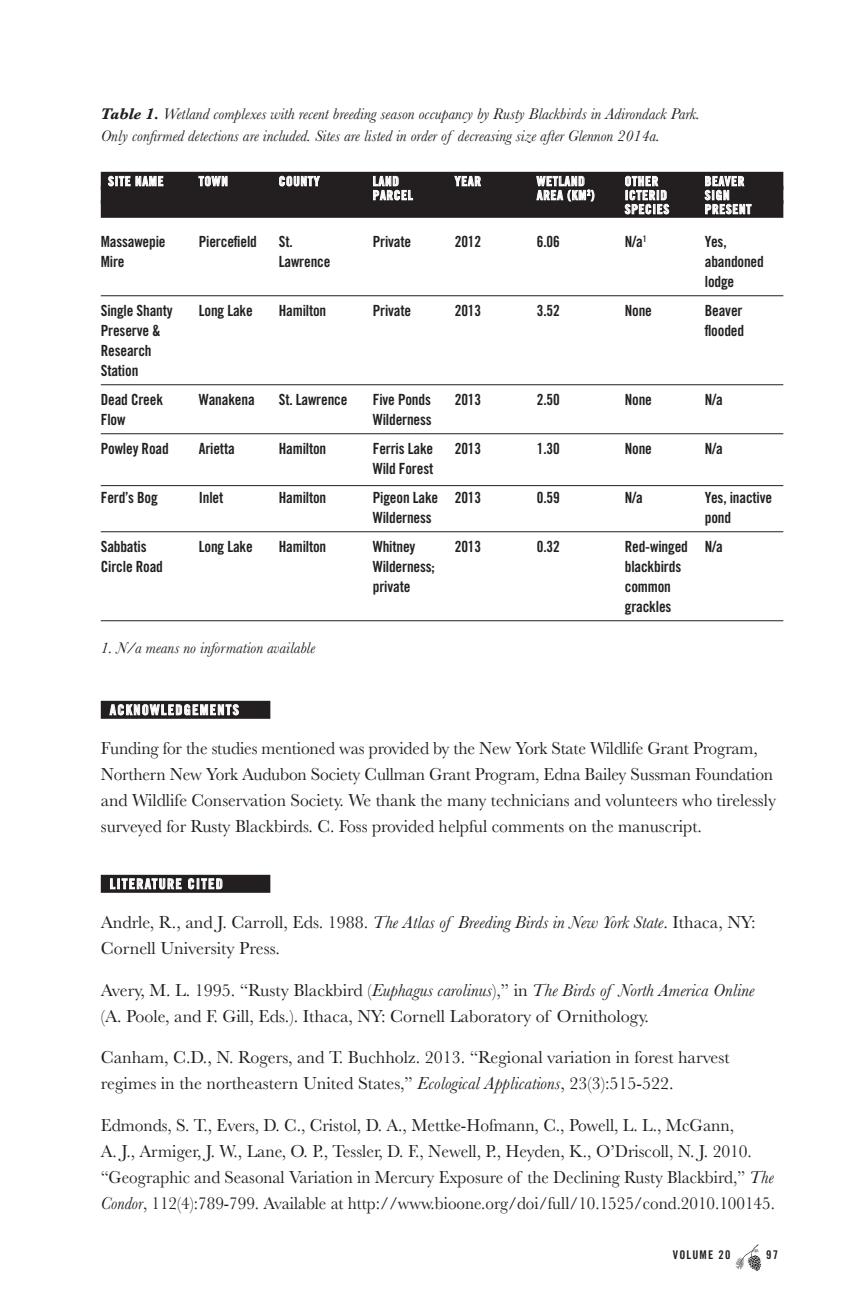
<style>
.page{position:relative;width:864px;height:1296px;background:#fff}
.page>*{position:absolute;margin:0;border:0;box-sizing:border-box;transform-origin:0 0}
.body{font:18px/26px "Baskerville";color:#231f20}
.table_photo_caption{font:italic 16px/22px "Baskerville";color:#231f20}
.table_content{font:15.4px/20px "Trade Gothic Bold Cond Twenty";letter-spacing:-.01em;color:#231f20}
.keyword_citation_hea{font:14px "Trade Gothic Bold Cond Twenty";letter-spacing:.1em;color:#fff}
.table_header{font:13px "Trade Gothic Bold Cond Twenty";letter-spacing:.06em;color:#fff}
.t1{font:12px "Trade Gothic Bold Cond Twenty";letter-spacing:.1em;color:#231f20}
.s1{font-weight:700}
.s2{font-style:italic}
</style>
<div class="page">
<svg style="left:735px;top:1244px;width:26px;height:27px"></svg>
<div style="left:101px;top:172px;width:682px;height:18px;background:#231f20"></div>
<div style="left:101px;top:186px;width:682px;height:18px;background:#231f20"></div>
<div style="left:101px;top:200px;width:682px;height:18px;background:#231f20"></div>
<hr style="left:101px;top:295px;width:682px;height:1px;background:#231f20">
<hr style="left:101px;top:384px;width:682px;height:1px;background:#231f20">
<hr style="left:101px;top:433px;width:682px;height:1px;background:#231f20">
<hr style="left:101px;top:485px;width:682px;height:1px;background:#231f20">
<hr style="left:101px;top:531px;width:682px;height:1px;background:#231f20">
<hr style="left:101px;top:620px;width:682px;height:1px;background:#231f20">
<div style="left:101px;top:701px;width:169px;height:18px;background:#231f20"></div>
<div style="left:101px;top:875px;width:169px;height:18px;background:#231f20"></div>
<svg style="left:108px;top:175px;width:56px;height:12px"></svg>
<svg style="left:198px;top:175px;width:30px;height:12px"></svg>
<svg style="left:279px;top:175px;width:41px;height:12px"></svg>
<svg style="left:454px;top:175px;width:27px;height:12px"></svg>
<svg style="left:373px;top:175px;width:41px;height:26px"></svg>
<svg style="left:536px;top:175px;width:59px;height:27px"></svg>
<svg style="left:624px;top:175px;width:46px;height:40px"></svg>
<svg style="left:704px;top:175px;width:48px;height:40px"></svg>
<svg style="left:109px;top:704px;width:130px;height:12px"></svg>
<svg style="left:110px;top:878px;width:72px;height:12px"></svg>
<svg style="left:188px;top:878px;width:35px;height:12px"></svg>
<p class="table_photo_caption" style="left:101px;top:103px;width:601px"><span class="s1">Table 1.</span> Wetland complexes with recent breeding season occupancy by Rusty Blackbirds in Adirondack Park.<br>Only confirmed detections are included. Sites are listed in order of decreasing size after Glennon 2014a.</p>
<p class="table_header" style="left:108px;top:173px;width:57px">SITE NAME</p>
<p class="table_header" style="left:199px;top:173px;width:31px">TOWN</p>
<p class="table_header" style="left:279px;top:173px;width:42px">COUNTY</p>
<p class="table_header" style="left:373px;top:173px;width:28px">LAND</p>
<p class="table_header" style="left:455px;top:173px;width:28px">YEAR</p>
<p class="table_header" style="left:537px;top:173px;width:50px">WETLAND</p>
<p class="table_header" style="left:625px;top:173px;width:35px">OTHER</p>
<p class="table_header" style="left:705px;top:173px;width:41px">BEAVER</p>
<p class="table_header" style="left:373px;top:187px;width:42px">PARCEL</p>
<p class="table_header" style="left:537px;top:187px;width:59px">AREA (KM<sup>2</sup>)</p>
<p class="table_header" style="left:625px;top:187px;width:44px">ICTERID</p>
<p class="table_header" style="left:705px;top:187px;width:26px">SIGN</p>
<p class="table_header" style="left:625px;top:201px;width:46px">SPECIES</p>
<p class="table_header" style="left:705px;top:201px;width:48px">PRESENT</p>
<p class="table_content" style="left:101px;top:231px;width:66px">Massawepie</p>
<p class="table_content" style="left:199px;top:231px;width:60px">Piercefield</p>
<p class="table_content" style="left:279px;top:231px;width:15px">St.</p>
<p class="table_content" style="left:373px;top:231px;width:40px">Private</p>
<p class="table_content" style="left:455px;top:231px;width:28px">2012</p>
<p class="table_content" style="left:537px;top:231px;width:25px">6.06</p>
<p class="table_content" style="left:625px;top:231px;width:23px">N/a<sup>1</sup></p>
<p class="table_content" style="left:705px;top:231px;width:23px">Yes,</p>
<p class="table_content" style="left:101px;top:251px;width:25px">Mire</p>
<p class="table_content" style="left:279px;top:251px;width:53px">Lawrence</p>
<p class="table_content" style="left:705px;top:251px;width:61px">abandoned lodge</p>
<p class="table_content" style="left:101px;top:300px;width:73px">Single Shanty</p>
<p class="table_content" style="left:199px;top:300px;width:56px">Long Lake</p>
<p class="table_content" style="left:279px;top:300px;width:49px">Hamilton</p>
<p class="table_content" style="left:373px;top:300px;width:40px">Private</p>
<p class="table_content" style="left:455px;top:300px;width:28px">2013</p>
<p class="table_content" style="left:537px;top:300px;width:25px">3.52</p>
<p class="table_content" style="left:625px;top:300px;width:29px">None</p>
<p class="table_content" style="left:705px;top:300px;width:39px">Beaver</p>
<p class="table_content" style="left:101px;top:320px;width:61px">Preserve &amp;</p>
<p class="table_content" style="left:705px;top:320px;width:41px">flooded</p>
<p class="table_content" style="left:101px;top:340px;width:52px">Research<br>Station</p>
<p class="table_content" style="left:101px;top:389px;width:64px">Dead Creek</p>
<p class="table_content" style="left:199px;top:389px;width:57px">Wanakena</p>
<p class="table_content" style="left:279px;top:389px;width:70px">St. Lawrence</p>
<p class="table_content" style="left:373px;top:389px;width:60px">Five Ponds</p>
<p class="table_content" style="left:455px;top:389px;width:28px">2013</p>
<p class="table_content" style="left:537px;top:389px;width:25px">2.50</p>
<p class="table_content" style="left:625px;top:389px;width:29px">None</p>
<p class="table_content" style="left:705px;top:389px;width:20px">N/a</p>
<p class="table_content" style="left:101px;top:409px;width:26px">Flow</p>
<p class="table_content" style="left:373px;top:409px;width:60px">Wilderness</p>
<p class="table_content" style="left:101px;top:438px;width:70px">Powley Road</p>
<p class="table_content" style="left:199px;top:438px;width:37px">Arietta</p>
<p class="table_content" style="left:279px;top:438px;width:49px">Hamilton</p>
<p class="table_content" style="left:373px;top:438px;width:62px">Ferris Lake</p>
<p class="table_content" style="left:455px;top:438px;width:28px">2013</p>
<p class="table_content" style="left:537px;top:438px;width:25px">1.30</p>
<p class="table_content" style="left:625px;top:438px;width:29px">None</p>
<p class="table_content" style="left:705px;top:438px;width:20px">N/a</p>
<p class="table_content" style="left:373px;top:458px;width:62px">Wild Forest</p>
<p class="table_content" style="left:101px;top:487px;width:59px">Ferd’s Bog</p>
<p class="table_content" style="left:199px;top:487px;width:26px">Inlet</p>
<p class="table_content" style="left:279px;top:487px;width:49px">Hamilton</p>
<p class="table_content" style="left:373px;top:487px;width:110px">Pigeon Lake 2013</p>
<p class="table_content" style="left:537px;top:487px;width:25px">0.59</p>
<p class="table_content" style="left:625px;top:487px;width:20px">N/a</p>
<p class="table_content" style="left:705px;top:487px;width:69px">Yes, inactive</p>
<p class="table_content" style="left:373px;top:507px;width:60px">Wilderness</p>
<p class="table_content" style="left:705px;top:507px;width:28px">pond</p>
<p class="table_content" style="left:101px;top:536px;width:47px">Sabbatis</p>
<p class="table_content" style="left:199px;top:536px;width:56px">Long Lake</p>
<p class="table_content" style="left:279px;top:536px;width:49px">Hamilton</p>
<p class="table_content" style="left:373px;top:536px;width:44px">Whitney</p>
<p class="table_content" style="left:455px;top:536px;width:28px">2013</p>
<p class="table_content" style="left:537px;top:536px;width:25px">0.32</p>
<p class="table_content" style="left:625px;top:536px;width:100px">Red-winged N/a</p>
<p class="table_content" style="left:101px;top:556px;width:64px">Circle Road</p>
<p class="table_content" style="left:373px;top:556px;width:64px">Wilderness;</p>
<p class="table_content" style="left:625px;top:556px;width:58px">blackbirds</p>
<p class="table_content" style="left:373px;top:576px;width:39px">private</p>
<p class="table_content" style="left:625px;top:576px;width:48px">common grackles</p>
<p class="table_photo_caption" style="left:101px;top:637px;width:216px">1. N/a means no information available</p>
<p class="keyword_citation_hea" style="left:110px;top:701px;width:131px">ACKNOWLEDGEMENTS</p>
<p class="body" style="left:101px;top:735px;width:677px">Funding for the studies mentioned was provided by the New York State Wildlife Grant Program, Northern New York Audubon Society Cullman Grant Program, Edna Bailey Sussman Foundation and Wildlife Conservation Society. We thank the many technicians and volunteers who tirelessly surveyed for Rusty Blackbirds. C. Foss provided helpful comments on the manuscript.</p>
<p class="keyword_citation_hea" style="left:110px;top:875px;width:115px">LITERATURE CITED</p>
<p class="body" style="left:101px;top:909px;width:656px">Andrle, R., and J. Carroll, Eds. 1988. <span class="s2">The Atlas of Breeding Birds in New York State</span>. Ithaca, NY:<br>Cornell University Press.</p>
<p class="body" style="left:101px;top:977px;width:655px">Avery, M. L. 1995. “Rusty Blackbird (<span class="s2">Euphagus carolinus</span>),” in <span class="s2">The Birds of North America Online </span>(A. Poole, and F. Gill, Eds.). Ithaca, NY: Cornell Laboratory of Ornithology.</p>
<p class="body" style="left:101px;top:1045px;width:630px">Canham, C.D., N. Rogers, and T. Buchholz. 2013. “Regional variation in forest harvest regimes in the northeastern United States,” <span class="s2">Ecological Applications</span>, 23(3):515-522.</p>
<p class="body" style="left:101px;top:1113px;width:676px">Edmonds, S. T., Evers, D. C., Cristol, D. A., Mettke-Hofmann, C., Powell, L. L., McGann,<br>A. J., Armiger, J. W., Lane, O. P., Tessler, D. F., Newell, P., Heyden, K., O’Driscoll, N. J. 2010. “Geographic and Seasonal Variation in Mercury Exposure of the Declining Rusty Blackbird,” <span class="s2">The Condor</span>, 112(4):789-799. Available at http://www.bioone.org/doi/full/10.1525/cond.2010.100145.</p>
<p class="t1" style="left:673px;top:1248px;width:59px">VOLUME 20</p>
<p class="t1" style="left:766px;top:1248px;width:13px">97</p>
</div>
